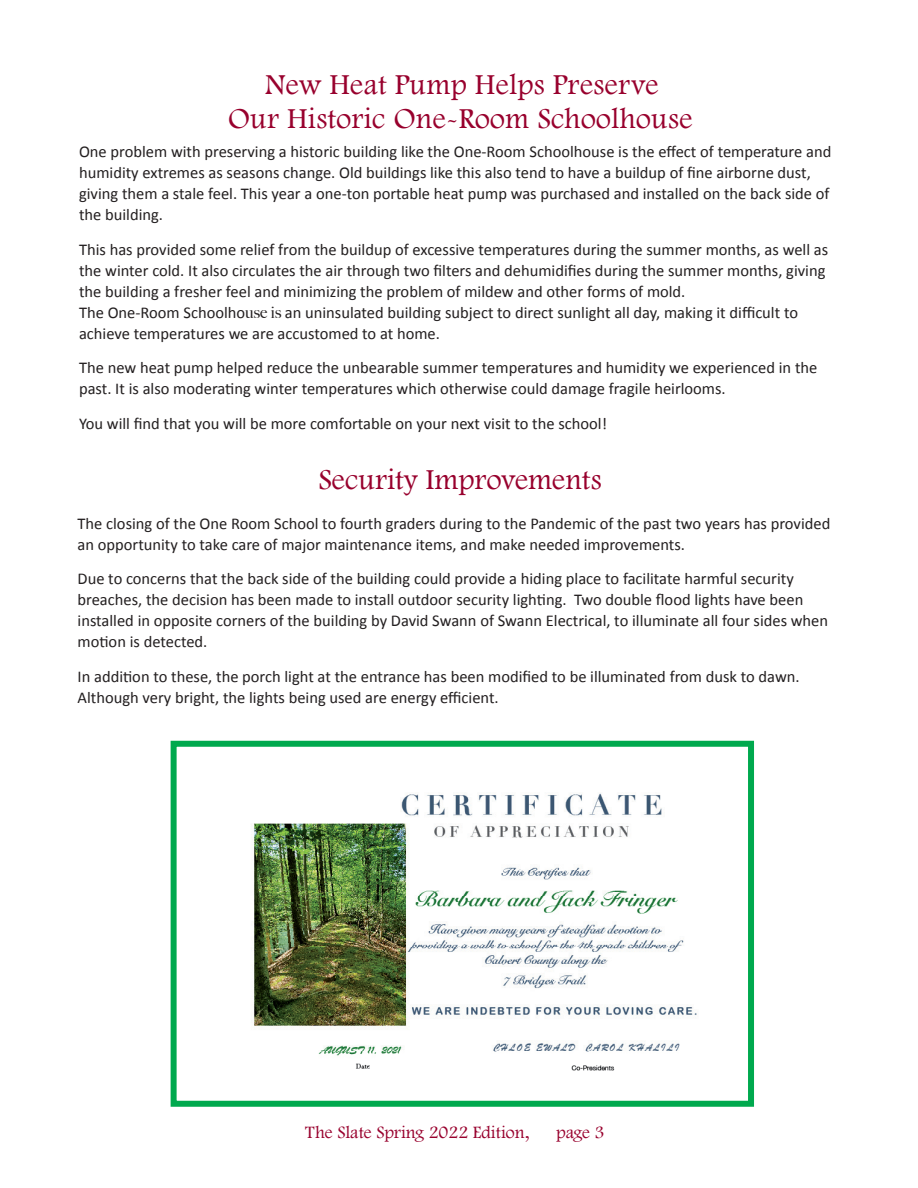
<style>
.page{position:relative;width:918px;height:1188px;background:#fff}
.page>*{position:absolute;margin:0;border:0;box-sizing:border-box;transform-origin:0 0}
.t1{font:30px/34.7px "Footlight MT Light";letter-spacing:.01em;color:#98012d;text-align:center}
.t2{font:18px "Footlight MT Light";color:#98012d}
.t3{font:16.5px/21px "Calibri";color:#231f20}
.s1{font-family:"Big Caslon";font-weight:500}
</style>
<div class="page">
<img style="left:251px;top:793px;width:446px;height:278px">
<div style="left:171px;top:741px;width:583px;height:366px;border:6px solid #00a94e"></div>
<h1 class="t1" style="left:228px;top:66px;width:466px">New Heat Pump Helps Preserve<br>Our Historic One-Room Schoolhouse</h1>
<p class="t3" style="left:79px;top:140px;width:754px">One problem with preserving a historic building like the One-Room Schoolhouse is the effect of temperature and humidity extremes as seasons change. Old buildings like this also tend to have a buildup of fine airborne dust, giving them a stale feel. This year a one-ton portable heat pump was purchased and installed on the back side of the building.</p>
<p class="t3" style="left:79px;top:238px;width:751px">This has provided some relief from the buildup of excessive temperatures during the summer months, as well as the winter cold. It also circulates the air through two filters and dehumidifies during the summer months, giving the building a fresher feel and minimizing the problem of mildew and other forms of mold.<br>The One-Room Schoolho<span class="s1">use is</span> an uninsulated building subject to direct sunlight all day, making it difficult to achieve temperatures we are accustomed to at home.</p>
<p class="t3" style="left:79px;top:356px;width:740px">The new heat pump helped reduce the unbearable summer temperatures and humidity we experienced in the past. It is also moderating winter temperatures which otherwise could damage fragile heirlooms.</p>
<p class="t3" style="left:79px;top:412px;width:530px">You will find that you will be more comfortable on your next visit to the school!</p>
<h1 class="t1" style="left:319px;top:461px;width:285px">Security Improvements</h1>
<p class="t3" style="left:78px;top:512px;width:754px">The closing of the One Room School to fourth graders during to the Pandemic of the past two years has provided an opportunity to take care of major maintenance items, and make needed improvements.</p>
<p class="t3" style="left:78px;top:568px;width:752px">Due to concerns that the back side of the building could provide a hiding place to facilitate harmful security breaches, the decision has been made to install outdoor security lighting. Two double flood lights have been installed in opposite corners of the building by David Swann of Swann Electrical, to illuminate all four sides when motion is detected.</p>
<p class="t3" style="left:78px;top:665px;width:724px">In addition to these, the porch light at the entrance has been modified to be illuminated from dusk to dawn.<br>Although very bright, the lights being used are energy efficient.</p>
<p class="t2" style="left:305px;top:1122px;width:225px">The Slate Spring 2022 Edition,</p>
<p class="t2" style="left:556px;top:1122px;width:50px">page 3</p>
</div>
